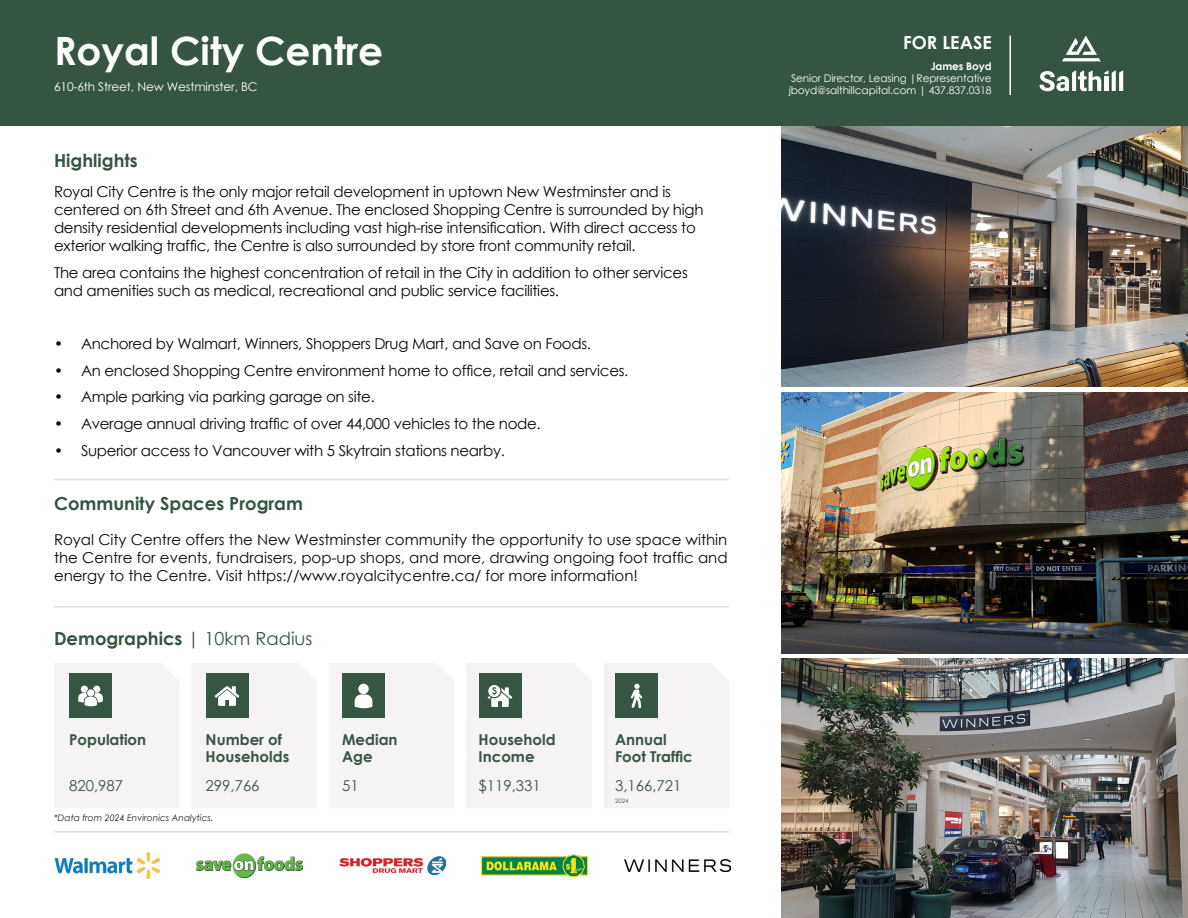
<style>
.page{position:relative;width:1188px;height:918px;background:#fff}
.page>*{position:absolute;margin:0;border:0;box-sizing:border-box;transform-origin:0 0}
.t1{font:700 39px "Century Gothic";color:#fff}
.t2{font:700 18px "Century Gothic";color:#365442}
.t3{font:700 18px "Century Gothic";color:#fff}
.Body_Bullets{font:15px/18px "Century Gothic";letter-spacing:-.02em;color:#0c0806}
.PlaceName{font:700 15px/16.5px "Century Gothic";color:#385543}
.PlaceName-2{font:15px "Century Gothic";color:#385543}
.t4{font:12px "Century Gothic";letter-spacing:-.01em;color:#fff}
.t5{font:10.5px "Century Gothic";letter-spacing:-.01em;color:#fff}
.t6{font:700 10.5px "Century Gothic";letter-spacing:-.01em;color:#fff}
.t7{font:italic 9px "Century Gothic";color:#231f20}
.PlaceName-3{font:6px "Century Gothic";color:#385543}
.s1{font-weight:400}
</style>
<div class="page">
<img style="left:782px;top:125px;width:406px;height:262px">
<div style="left:0;top:0;width:1188px;height:125px;background:#365442"></div>
<img style="left:782px;top:392px;width:406px;height:261px">
<img style="left:782px;top:659px;width:406px;height:259px">
<hr style="left:54px;top:831px;width:675px;height:2px;background:#dae1ea">
<hr style="left:54px;top:479px;width:675px;height:1px;background:#dae1ea">
<hr style="left:54px;top:606px;width:675px;height:2px;background:#dae1ea">
<svg style="left:54px;top:663px;width:125px;height:145px"></svg>
<svg style="left:467px;top:663px;width:124px;height:145px"></svg>
<svg style="left:192px;top:663px;width:125px;height:145px"></svg>
<svg style="left:604px;top:663px;width:125px;height:145px"></svg>
<svg style="left:329px;top:663px;width:125px;height:145px"></svg>
<div style="left:358px;top:684px;width:11px;height:10px;background:#fff;border-radius:50%"></div>
<img style="left:54px;top:852px;width:106px;height:27px">
<img style="left:197px;top:854px;width:106px;height:23px">
<img style="left:339px;top:856px;width:106px;height:19px">
<img style="left:482px;top:854px;width:106px;height:23px">
<img style="left:624px;top:860px;width:106px;height:11px">
<hr style="left:1009px;top:36px;width:2px;height:59px;background:#fff">
<svg style="left:1062px;top:36px;width:39px;height:25px"></svg>
<svg style="left:1040px;top:70px;width:83px;height:21px"></svg>
<p class="t1" style="left:54px;top:21px;width:331px">Royal City Centre</p>
<p class="t4" style="left:54px;top:78px;width:205px">610-6th Street, New Westminster, BC</p>
<p class="t2" style="left:54px;top:146px;width:85px">Highlights</p>
<p class="Body_Bullets" style="left:54px;top:182px;width:651px">Royal City Centre is the only major retail development in uptown New Westminster and is centered on 6th Street and 6th Avenue. The enclosed Shopping Centre is surrounded by high density residential developments including vast high-rise intensification. With direct access to exterior walking traffic, the Centre is also surrounded by store front community retail.</p>
<p class="Body_Bullets" style="left:54px;top:263px;width:635px">The area contains the highest concentration of retail in the City in addition to other services and amenities such as medical, recreational and public service facilities.</p>
<p class="Body_Bullets" style="left:54px;top:334px;width:539px">• Anchored by Walmart, Winners, Shoppers Drug Mart, and Save on Foods.</p>
<p class="Body_Bullets" style="left:54px;top:361px;width:576px">• An enclosed Shopping Centre environment home to office, retail and services.</p>
<p class="Body_Bullets" style="left:54px;top:388px;width:322px">• Ample parking via parking garage on site.</p>
<p class="Body_Bullets" style="left:54px;top:414px;width:488px">• Average annual driving traffic of over 44,000 vehicles to the node.</p>
<p class="Body_Bullets" style="left:54px;top:441px;width:452px">• Superior access to Vancouver with 5 Skytrain stations nearby.</p>
<p class="t2" style="left:54px;top:490px;width:251px">Community Spaces Program</p>
<p class="Body_Bullets" style="left:54px;top:530px;width:675px;text-align:justify">Royal City Centre offers the New Westminster community the opportunity to use space within the Centre for events, fundraisers, pop-up shops, and more, drawing ongoing foot traffic and energy to the Centre. Visit https://www.royalcitycentre.ca/ for more information!</p>
<p class="t2" style="left:54px;top:625px;width:260px">Demographics <span class="s1">| 10km Radius</span></p>
<p class="PlaceName" style="left:69px;top:731px;width:79px">Population</p>
<p class="PlaceName-2" style="left:69px;top:775px;width:56px">820,987</p>
<p class="PlaceName" style="left:206px;top:731px;width:85px">Number of<br>Households</p>
<p class="PlaceName-2" style="left:206px;top:775px;width:56px">299,766</p>
<p class="t7" style="left:54px;top:812px;width:161px">*Data from 2024 Environics Analytics.</p>
<p class="PlaceName" style="left:342px;top:731px;width:57px">Median</p>
<p class="PlaceName" style="left:342px;top:747px;width:32px">Age</p>
<p class="PlaceName-2" style="left:342px;top:775px;width:18px">51</p>
<p class="PlaceName" style="left:479px;top:731px;width:79px">Household<br>Income</p>
<p class="PlaceName-2" style="left:479px;top:775px;width:64px">$119,331</p>
<p class="PlaceName" style="left:615px;top:731px;width:79px">Annual<br>Foot Traffic</p>
<p class="PlaceName-2" style="left:615px;top:775px;width:68px">3,166,721</p>
<p class="PlaceName-3" style="left:615px;top:796px;width:15px">2024</p>
<p class="t3" style="left:903px;top:29px;width:90px">FOR LEASE</p>
<p class="t6" style="left:931px;top:58px;width:63px">James Boyd</p>
<p class="t5" style="left:791px;top:70px;width:202px">Senior Director, Leasing |Representative</p>
<p class="t5" style="left:789px;top:82px;width:204px">jboyd@salthillcapital.com | 437.837.0318</p>
</div>
